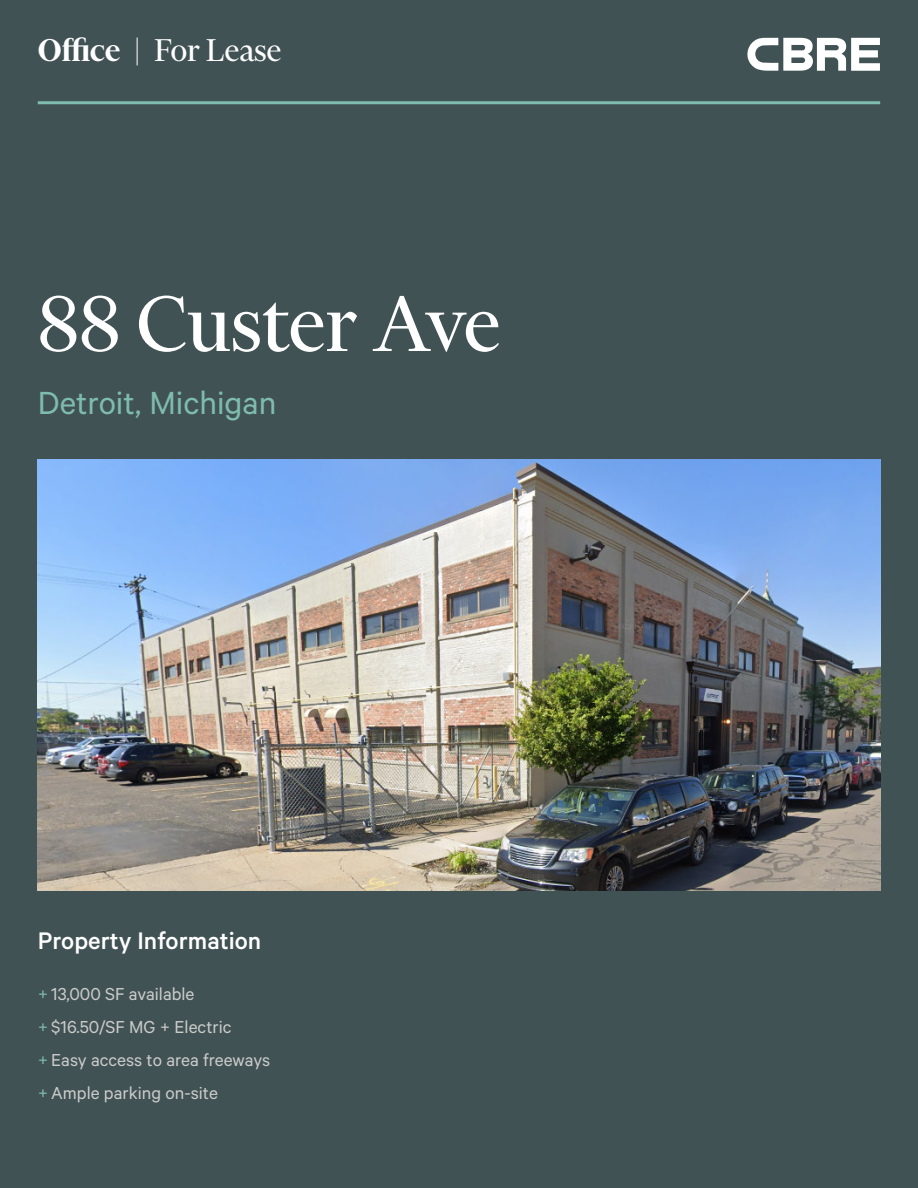
<style>
.page{position:relative;width:918px;height:1188px;background:#415255}
.page>*{position:absolute;margin:0;border:0;box-sizing:border-box;transform-origin:0 0}
.Heading_Large{font:90px "Financier Display";color:#fff}
.Subheading_Large{font:36px "Calibre";color:#7ebcad}
.t1{font:36px "Financier Display";color:#fff}
.Subheading_Small{font:500 27px "Calibre";color:#fff}
.t2{font:19.5px "Calibre";color:#cbccca}
.s1{font-weight:600}
.s2{color:#7ebcad}
</style>
<div class="page">
<img style="left:38px;top:459px;width:842px;height:432px">
<svg style="left:747px;top:38px;width:133px;height:33px"></svg>
<hr style="left:38px;top:101px;width:842px;height:3px;background:#7ebcad">
<p class="t1" style="left:38px;top:32px;width:245px"><span class="s1">Office</span> | For Lease</p>
<p class="Heading_Large" style="left:38px;top:277px;width:464px">88 Custer Ave</p>
<p class="Subheading_Large" style="left:38px;top:382px;width:240px">Detroit, Michigan</p>
<p class="Subheading_Small" style="left:38px;top:924px;width:225px">Property Information</p>
<p class="t2" style="left:38px;top:982px;width:158px"><span class="s2">+</span> 13,000 SF available</p>
<p class="t2" style="left:38px;top:1015px;width:195px"><span class="s2">+</span> $16.50/SF MG + Electric</p>
<p class="t2" style="left:38px;top:1048px;width:234px"><span class="s2">+</span> Easy access to area freeways</p>
<p class="t2" style="left:38px;top:1081px;width:182px"><span class="s2">+</span> Ample parking on-site</p>
</div>
